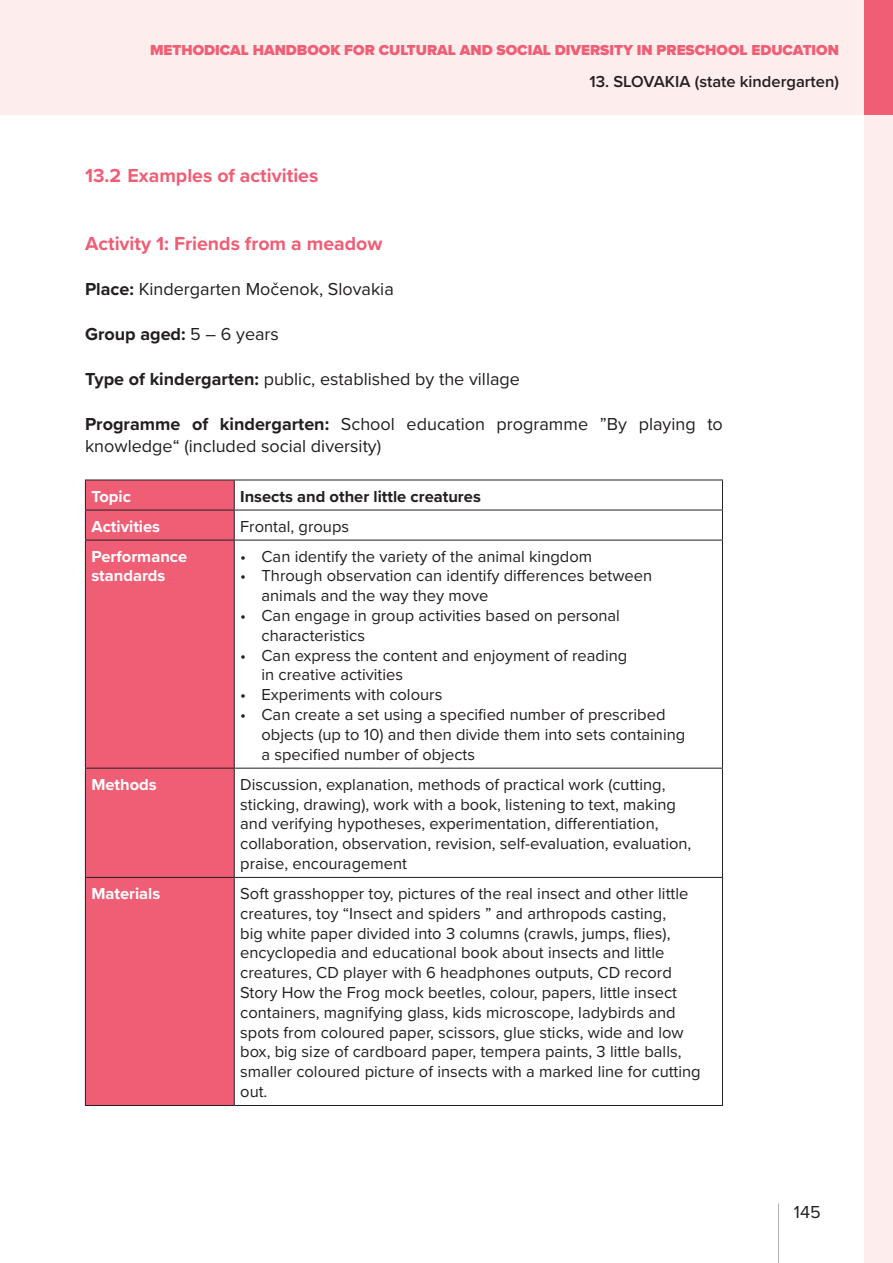
<style>
.page{position:relative;width:893px;height:1263px;background:#fff}
.page>*{position:absolute;margin:0;border:0;box-sizing:border-box;transform-origin:0 0}
.t1{font:700 19.5px "Proxima Nova";color:#f05e75}
.t2{font:18px/22.5px "Proxima Nova";color:#231f20}
.t3{font:700 18px "Proxima Nova";color:#231f20}
.t4{font:16.5px/19.8px "Proxima Nova";color:#231f20}
.t5{font:700 16.5px/19.8px "Proxima Nova";color:#fff}
.t6{font:600 16.5px "Proxima Nova";color:#231f20}
.t7{font:700 16.5px "Proxima Nova";color:#231f20}
.t8{font:900 15px "Proxima Nova";color:#f05e75}
.s1{font-weight:700}
.s2{font-weight:400}
</style>
<div class="page">
<div style="left:864px;top:0;width:29px;height:1263px;background:#fdedec"></div>
<hr style="left:778px;top:1203px;width:1px;height:60px;background:#b1ada7">
<div style="left:0;top:0;width:893px;height:115px;background:#fdedec"></div>
<div style="left:864px;top:0;width:29px;height:115px;background:#f05e75"></div>
<div style="left:86px;top:481px;width:148px;height:624px;background:#f05e75"></div>
<hr style="left:85px;top:480px;width:149px;height:1px;background:#231f20">
<hr style="left:85px;top:480px;width:1px;height:30px;background:#231f20">
<hr style="left:234px;top:480px;width:489px;height:1px;background:#231f20">
<hr style="left:234px;top:480px;width:1px;height:30px;background:#231f20">
<hr style="left:722px;top:480px;width:1px;height:30px;background:#231f20">
<hr style="left:85px;top:510px;width:149px;height:1px;background:#231f20">
<hr style="left:85px;top:510px;width:1px;height:30px;background:#231f20">
<hr style="left:234px;top:510px;width:489px;height:1px;background:#231f20">
<hr style="left:234px;top:510px;width:1px;height:30px;background:#231f20">
<hr style="left:722px;top:510px;width:1px;height:30px;background:#231f20">
<hr style="left:85px;top:540px;width:149px;height:1px;background:#231f20">
<hr style="left:85px;top:540px;width:1px;height:228px;background:#231f20">
<hr style="left:234px;top:540px;width:489px;height:1px;background:#231f20">
<hr style="left:234px;top:540px;width:1px;height:228px;background:#231f20">
<hr style="left:722px;top:540px;width:1px;height:228px;background:#231f20">
<hr style="left:85px;top:768px;width:149px;height:1px;background:#231f20">
<hr style="left:85px;top:768px;width:1px;height:109px;background:#231f20">
<hr style="left:234px;top:768px;width:489px;height:1px;background:#231f20">
<hr style="left:234px;top:768px;width:1px;height:109px;background:#231f20">
<hr style="left:722px;top:768px;width:1px;height:109px;background:#231f20">
<hr style="left:85px;top:877px;width:149px;height:1px;background:#231f20">
<hr style="left:85px;top:878px;width:1px;height:227px;background:#231f20">
<hr style="left:234px;top:877px;width:489px;height:1px;background:#231f20">
<hr style="left:234px;top:878px;width:1px;height:227px;background:#231f20">
<hr style="left:722px;top:878px;width:1px;height:227px;background:#231f20">
<hr style="left:85px;top:1105px;width:149px;height:1px;background:#231f20">
<hr style="left:234px;top:1105px;width:489px;height:1px;background:#231f20">
<p class="t8" style="left:150px;top:39px;width:690px">METHODICAL HANDBOOK FOR CULTURAL AND SOCIAL DIVERSITY IN PRESCHOOL EDUCATION</p>
<p class="t6" style="left:589px;top:69px;width:251px">13. SLOVAKIA (state kindergarten)</p>
<p class="t1" style="left:85px;top:161px;width:235px">13.2 Examples of activities</p>
<p class="t1" style="left:85px;top:229px;width:299px">Activity 1: Friends from a meadow</p>
<p class="t2" style="left:85px;top:277px;width:310px"><span class="s1">Place:</span> Kindergarten Močenok, Slovakia</p>
<p class="t3" style="left:85px;top:320px;width:195px">Group aged: <span class="s2">5 – 6 years</span></p>
<p class="t2" style="left:85px;top:367px;width:436px"><span class="s1">Type of kindergarten:</span> public, established by the village</p>
<p class="t2" style="left:85px;top:412px;width:639px"><span class="s1">Programme of kindergarten:</span> School education programme ”By playing to knowledge“ (included social diversity)</p>
<p class="t5" style="left:91px;top:486px;width:41px">Topic</p>
<p class="t7" style="left:240px;top:484px;width:242px">Insects and other little creatures</p>
<p class="t5" style="left:91px;top:516px;width:70px">Activities</p>
<p class="t4" style="left:240px;top:515px;width:110px">Frontal, groups</p>
<p class="t5" style="left:91px;top:546px;width:97px">Performance standards</p>
<p class="t4" style="left:240px;top:545px;width:353px">• Can identify the variety of the animal kingdom</p>
<p class="t4" style="left:261px;top:565px;width:392px;text-indent:-21px">• Through observation can identify differences between animals and the way they move</p>
<p class="t4" style="left:261px;top:605px;width:360px;text-indent:-21px">• Can engage in group activities based on personal characteristics</p>
<p class="t4" style="left:261px;top:644px;width:367px;text-indent:-21px">• Can express the content and enjoyment of reading in creative activities</p>
<p class="t4" style="left:240px;top:684px;width:204px">• Experiments with colours</p>
<p class="t4" style="left:261px;top:704px;width:425px;text-indent:-21px">• Can create a set using a specified number of prescribed objects (up to 10) and then divide them into sets containing a specified number of objects</p>
<p class="t5" style="left:91px;top:774px;width:67px">Methods</p>
<p class="t4" style="left:240px;top:773px;width:453px">Discussion, explanation, methods of practical work (cutting, sticking, drawing), work with a book, listening to text, making and verifying hypotheses, experimentation, differentiation, collaboration, observation, revision, self-evaluation, evaluation, praise, encouragement</p>
<p class="t5" style="left:91px;top:883px;width:70px">Materials</p>
<p class="t4" style="left:240px;top:883px;width:462px">Soft grasshopper toy, pictures of the real insect and other little creatures, toy “Insect and spiders ” and arthropods casting,<br>big white paper divided into 3 columns (crawls, jumps, flies), encyclopedia and educational book about insects and little creatures, CD player with 6 headphones outputs, CD record Story How the Frog mock beetles, colour, papers, little insect containers, magnifying glass, kids microscope, ladybirds and spots from coloured paper, scissors, glue sticks, wide and low box, big size of cardboard paper, tempera paints, 3 little balls, smaller coloured picture of insects with a marked line for cutting out.</p>
<p class="t2" style="left:794px;top:1199px;width:28px">145</p>
</div>
